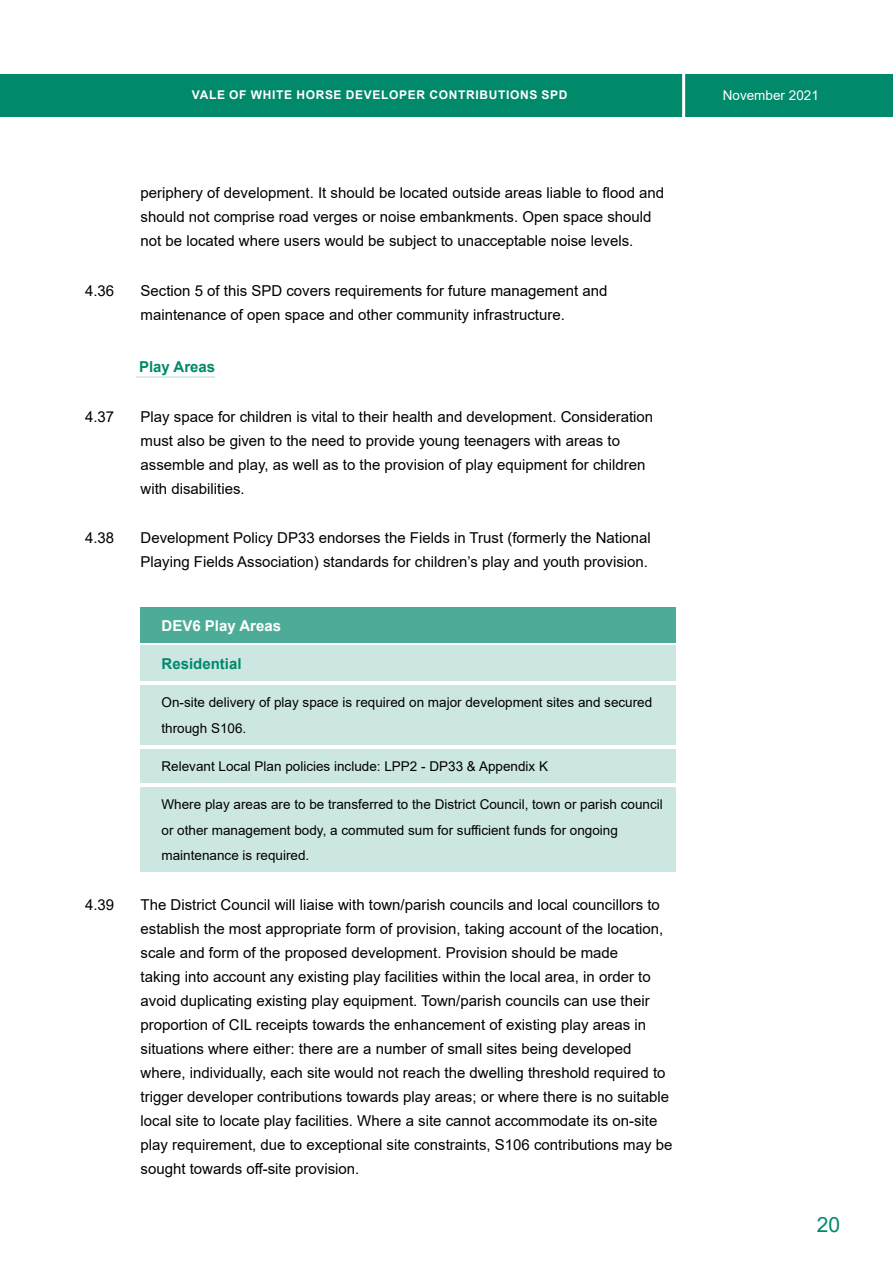
<style>
.page{position:relative;width:893px;height:1263px;background:#fff}
.page>*{position:absolute;margin:0;border:0;box-sizing:border-box;transform-origin:0 0}
.t1{font:21px "Arial";color:#00896b}
.t2{font:15px/24px "Arial";color:#000}
.t3{font:700 15px "Arial";color:#00896b}
.t4{font:700 15px "Arial";color:#fff}
.t5{font:13.5px/25.5px "Arial";color:#000}
.t6{font:13.5px "Arial";color:#fff}
.t7{font:700 12px "Arial";letter-spacing:.055em;color:#fff}
</style>
<div class="page">
<div style="left:0;top:75px;width:893px;height:42px;background:#00896b"></div>
<hr style="left:682px;top:64px;width:3px;height:53px;background:#fff">
<hr style="left:136px;top:376px;width:79px;height:2px;background:#cce7e1">
<div style="left:140px;top:607px;width:536px;height:35px;background:#4dac97"></div>
<div style="left:140px;top:645px;width:536px;height:36px;background:#cce7e1"></div>
<div style="left:140px;top:685px;width:536px;height:59px;background:#cce7e1"></div>
<div style="left:140px;top:749px;width:536px;height:33px;background:#cce7e1"></div>
<div style="left:140px;top:787px;width:536px;height:85px;background:#cce7e1"></div>
<p class="t7" style="left:192px;top:86px;width:377px">VALE OF WHITE HORSE DEVELOPER CONTRIBUTIONS SPD</p>
<p class="t2" style="left:141px;top:181px;width:525px">periphery of development. It should be located outside areas liable to flood and should not comprise road verges or noise embankments. Open space should not be located where users would be subject to unacceptable noise levels.</p>
<p class="t2" style="left:85px;top:278px;width:31px">4.36</p>
<p class="t2" style="left:141px;top:278px;width:468px">Section 5 of this SPD covers requirements for future management and maintenance of open space and other community infrastructure.</p>
<p class="t3" style="left:139px;top:356px;width:78px">Play Areas</p>
<p class="t2" style="left:85px;top:404px;width:31px">4.37</p>
<p class="t2" style="left:141px;top:404px;width:514px">Play space for children is vital to their health and development. Consideration must also be given to the need to provide young teenagers with areas to assemble and play, as well as to the provision of play equipment for children with disabilities.</p>
<p class="t2" style="left:85px;top:526px;width:31px">4.38</p>
<p class="t2" style="left:141px;top:526px;width:512px">Development Policy DP33 endorses the Fields in Trust (formerly the National<br>Playing Fields Association) standards for children’s play and youth provision.</p>
<p class="t4" style="left:162px;top:615px;width:121px">DEV6 Play Areas</p>
<p class="t3" style="left:162px;top:653px;width:82px">Residential</p>
<p class="t5" style="left:162px;top:690px;width:492px">On-site delivery of play space is required on major development sites and secured through S106.</p>
<p class="t5" style="left:162px;top:754px;width:388px">Relevant Local Plan policies include: LPP2 - DP33 &amp; Appendix K</p>
<p class="t5" style="left:162px;top:792px;width:503px">Where play areas are to be transferred to the District Council, town or parish council or other management body, a commuted sum for sufficient funds for ongoing maintenance is required.</p>
<p class="t2" style="left:85px;top:892px;width:31px">4.39</p>
<p class="t2" style="left:141px;top:892px;width:533px">The District Council will liaise with town/parish councils and local councillors to establish the most appropriate form of provision, taking account of the location, scale and form of the proposed development. Provision should be made<br>taking into account any existing play facilities within the local area, in order to avoid duplicating existing play equipment. Town/parish councils can use their proportion of CIL receipts towards the enhancement of existing play areas in situations where either: there are a number of small sites being developed where, individually, each site would not reach the dwelling threshold required to trigger developer contributions towards play areas; or where there is no suitable local site to locate play facilities. Where a site cannot accommodate its on-site play requirement, due to exceptional site constraints, S106 contributions may be sought towards off-site provision.</p>
<p class="t6" style="left:723px;top:86px;width:98px">November 2021</p>
<h1 class="t1" style="left:817px;top:1210px;width:25px">20</h1>
</div>
